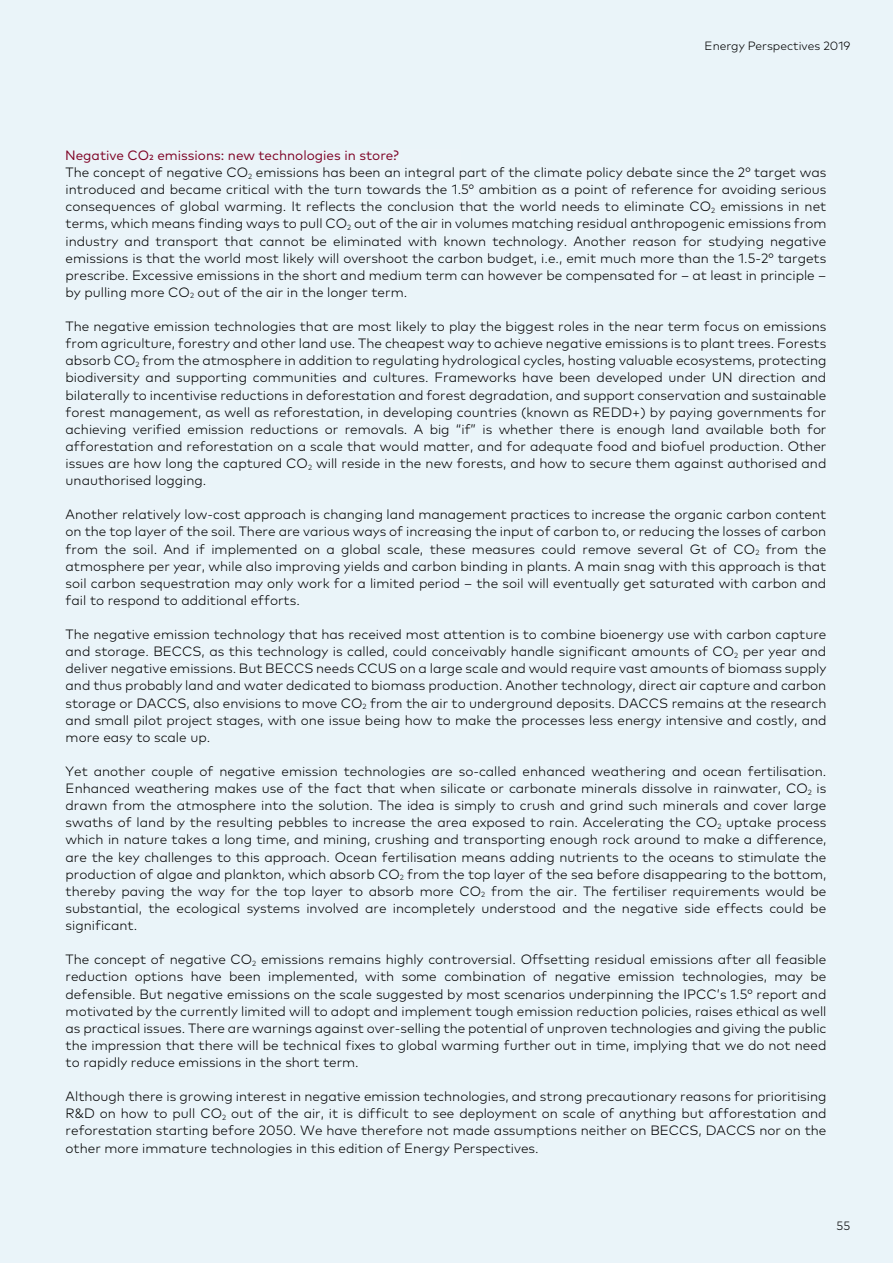
<style>
.page{position:relative;width:893px;height:1263px;background:#eaf4f9}
.page>*{position:absolute;margin:0;border:0;box-sizing:border-box;transform-origin:0 0}
.t1{font:300 13.5px/17.1px "Mark Pro";color:#000;text-align:justify}
.t2{font:13.5px "Mark Pro";color:#7d0023}
.t3{font:300 12px "Mark Pro";color:#000}
.s1{color:#7d0023}
</style>
<div class="page">
<p class="t3" style="left:705px;top:37px;width:147px">Energy Perspectives 2019</p>
<p class="t2" style="left:65px;top:145px;width:336px">Negative CO2 emissions: new technologies in store?</p>
<p class="t1" style="left:66px;top:146px;width:762px;text-align:left;text-indent:53px"><span class="s1">e CO</span><sub>2</sub> <span class="s1">emissions: new technologies in store?<br></span>The concept of negative CO<sub>2</sub> emissions has been an integral part of the climate policy debate since the 2° target was introduced and became critical with the turn towards the 1.5° ambition as a point of reference for avoiding serious consequences of global warming. It reflects the conclusion that the world needs to eliminate CO<sub>2</sub> emissions in net terms, which means finding ways to pull CO<sub>2</sub> out of the air in volumes matching residual anthropogenic emissions from industry and transport that cannot be eliminated with known technology. Another reason for studying negative emissions is that the world most likely will overshoot the carbon budget, i.e., emit much more than the 1.5-2° targets prescribe. Excessive emissions in the short and medium term can however be compensated for – at least in principle – by pulling more CO<sub>2</sub> out of the air in the longer term.</p>
<p class="t1" style="left:66px;top:317px;width:762px">The negative emission technologies that are most likely to play the biggest roles in the near term focus on emissions from agriculture, forestry and other land use. The cheapest way to achieve negative emissions is to plant trees. Forests absorb CO<sub>2</sub> from the atmosphere in addition to regulating hydrological cycles, hosting valuable ecosystems, protecting biodiversity and supporting communities and cultures. Frameworks have been developed under UN direction and bilaterally to incentivise reductions in deforestation and forest degradation, and support conservation and sustainable forest management, as well as reforestation, in developing countries (known as REDD+) by paying governments for achieving verified emission reductions or removals. A big “if” is whether there is enough land available both for afforestation and reforestation on a scale that would matter, and for adequate food and biofuel production. Other issues are how long the captured CO<sub>2</sub> will reside in the new forests, and how to secure them against authorised and unauthorised logging.</p>
<p class="t1" style="left:66px;top:505px;width:762px">Another relatively low-cost approach is changing land management practices to increase the organic carbon content on the top layer of the soil. There are various ways of increasing the input of carbon to, or reducing the losses of carbon from the soil. And if implemented on a global scale, these measures could remove several Gt of CO<sub>2</sub> from the atmosphere per year, while also improving yields and carbon binding in plants. A main snag with this approach is that soil carbon sequestration may only work for a limited period – the soil will eventually get saturated with carbon and fail to respond to additional efforts.</p>
<p class="t1" style="left:66px;top:625px;width:762px">The negative emission technology that has received most attention is to combine bioenergy use with carbon capture and storage. BECCS, as this technology is called, could conceivably handle significant amounts of CO<sub>2</sub> per year and deliver negative emissions. But BECCS needs CCUS on a large scale and would require vast amounts of biomass supply and thus probably land and water dedicated to biomass production. Another technology, direct air capture and carbon storage or DACCS, also envisions to move CO<sub>2</sub> from the air to underground deposits. DACCS remains at the research and small pilot project stages, with one issue being how to make the processes less energy intensive and costly, and more easy to scale up.</p>
<p class="t1" style="left:66px;top:762px;width:762px">Yet another couple of negative emission technologies are so-called enhanced weathering and ocean fertilisation.<br>Enhanced weathering makes use of the fact that when silicate or carbonate minerals dissolve in rainwater, CO<sub>2</sub> is drawn from the atmosphere into the solution. The idea is simply to crush and grind such minerals and cover large swaths of land by the resulting pebbles to increase the area exposed to rain. Accelerating the CO<sub>2</sub> uptake process which in nature takes a long time, and mining, crushing and transporting enough rock around to make a difference, are the key challenges to this approach. Ocean fertilisation means adding nutrients to the oceans to stimulate the production of algae and plankton, which absorb CO<sub>2</sub> from the top layer of the sea before disappearing to the bottom, thereby paving the way for the top layer to absorb more CO<sub>2</sub> from the air. The fertiliser requirements would be substantial, the ecological systems involved are incompletely understood and the negative side effects could be significant.</p>
<p class="t1" style="left:66px;top:950px;width:762px">The concept of negative CO<sub>2</sub> emissions remains highly controversial. Offsetting residual emissions after all feasible reduction options have been implemented, with some combination of negative emission technologies, may be defensible. But negative emissions on the scale suggested by most scenarios underpinning the IPCC’s 1.5° report and motivated by the currently limited will to adopt and implement tough emission reduction policies, raises ethical as well as practical issues. There are warnings against over-selling the potential of unproven technologies and giving the public the impression that there will be technical fixes to global warming further out in time, implying that we do not need to rapidly reduce emissions in the short term.</p>
<p class="t1" style="left:66px;top:1087px;width:762px">Although there is growing interest in negative emission technologies, and strong precautionary reasons for prioritising R&amp;D on how to pull CO<sub>2</sub> out of the air, it is difficult to see deployment on scale of anything but afforestation and reforestation starting before 2050. We have therefore not made assumptions neither on BECCS, DACCS nor on the other more immature technologies in this edition of Energy Perspectives.</p>
<p class="t3" style="left:837px;top:1217px;width:15px">55</p>
</div>
